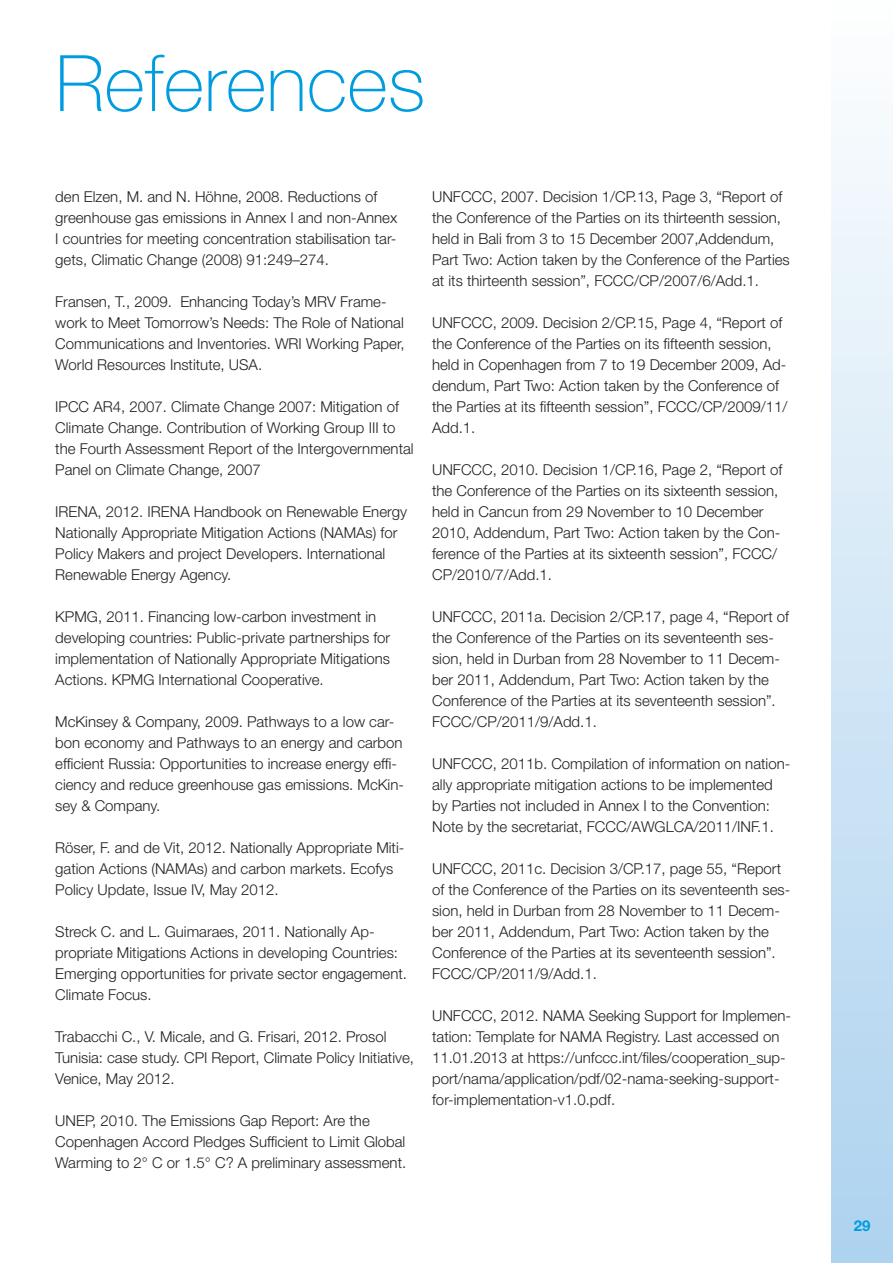
<style>
.page{position:relative;width:893px;height:1263px;background:#fff}
.page>*{position:absolute;margin:0;border:0;box-sizing:border-box;transform-origin:0 0}
.Head_1{font:100 78px "Helvetica Neue LT Std";color:#009cdf}
.Body{font:300 15px/21px "Helvetica Neue LT Std";color:#231f20}
.t1{font:700 15px "Helvetica Neue LT Std";color:#009cdf}
</style>
<div class="page">
<div style="left:831px;top:0;width:62px;height:1263px;background:linear-gradient(to bottom,#fdfefe,#add2ef)"></div>
<p class="Head_1" style="left:55px;top:39px;width:372px">References</p>
<p class="Body" style="left:55px;top:186px;width:343px">den Elzen, M. and N. Höhne, 2008. Reductions of greenhouse gas emissions in Annex I and non-Annex I countries for meeting concentration stabilisation tar&shy;gets, Climatic Change (2008) 91:249–274.</p>
<p class="Body" style="left:55px;top:291px;width:351px">Fransen, T., 2009. Enhancing Today’s MRV Frame&shy;work to Meet Tomorrow’s Needs: The Role of National Communications and Inventories. WRI Working Paper, World Resources Institute, USA.</p>
<p class="Body" style="left:55px;top:396px;width:360px">IPCC AR4, 2007. Climate Change 2007: Mitigation of Climate Change. Contribution of Working Group III to the Fourth Assessment Report of the Intergovernmental Panel on Climate Change, 2007</p>
<p class="Body" style="left:55px;top:501px;width:353px">IRENA, 2012. IRENA Handbook on Renewable Energy Nationally Appropriate Mitigation Actions (NAMAs) for Policy Makers and project Developers. International Renewable Energy Agency.</p>
<p class="Body" style="left:55px;top:606px;width:337px">KPMG, 2011. Financing low-carbon investment in developing countries: Public-private partnerships for implementation of Nationally Appropriate Mitigations Actions. KPMG International Cooperative.</p>
<p class="Body" style="left:55px;top:711px;width:350px">McKinsey &amp; Company, 2009. Pathways to a low car&shy;bon economy and Pathways to an energy and carbon efficient Russia: Opportunities to increase energy effi&shy;ciency and reduce greenhouse gas emissions. McKin&shy;sey &amp; Company.</p>
<p class="Body" style="left:55px;top:837px;width:351px">Röser, F. and de Vit, 2012. Nationally Appropriate Miti&shy;gation Actions (NAMAs) and carbon markets. Ecofys<br>Policy Update, Issue IV, May 2012.</p>
<p class="Body" style="left:55px;top:921px;width:353px">Streck C. and L. Guimaraes, 2011. Nationally Ap&shy;propriate Mitigations Actions in developing Countries:<br>Emerging opportunities for private sector engagement.<br>Climate Focus.</p>
<p class="Body" style="left:55px;top:1026px;width:360px">Trabacchi C., V. Micale, and G. Frisari, 2012. Prosol<br>Tunisia: case study. CPI Report, Climate Policy Initiative,<br>Venice, May 2012.</p>
<p class="Body" style="left:55px;top:1110px;width:352px">UNEP, 2010. The Emissions Gap Report: Are the<br>Copenhagen Accord Pledges Sufficient to Limit Global<br>Warming to 2° C or 1.5° C? A preliminary assessment.</p>
<p class="Body" style="left:432px;top:186px;width:359px">UNFCCC, 2007. Decision 1/CP.13, Page 3, “Report of the Conference of the Parties on its thirteenth session, held in Bali from 3 to 15 December 2007,Addendum, Part Two: Action taken by the Conference of the Parties at its thirteenth session”, FCCC/CP/2007/6/Add.1.</p>
<p class="Body" style="left:432px;top:312px;width:357px">UNFCCC, 2009. Decision 2/CP.15, Page 4, “Report of the Conference of the Parties on its fifteenth session, held in Copenhagen from 7 to 19 December 2009, Ad&shy;dendum, Part Two: Action taken by the Conference of the Parties at its fifteenth session”, FCCC/CP/2009/11/ Add.1.</p>
<p class="Body" style="left:432px;top:459px;width:352px">UNFCCC, 2010. Decision 1/CP.16, Page 2, “Report of the Conference of the Parties on its sixteenth session, held in Cancun from 29 November to 10 December 2010, Addendum, Part Two: Action taken by the Con&shy;ference of the Parties at its sixteenth session”, FCCC/ CP/2010/7/Add.1.</p>
<p class="Body" style="left:432px;top:606px;width:359px">UNFCCC, 2011a. Decision 2/CP.17, page 4, “Report of the Conference of the Parties on its seventeenth ses&shy;sion, held in Durban from 28 November to 11 Decem&shy;ber 2011, Addendum, Part Two: Action taken by the Conference of the Parties at its seventeenth session”.<br>FCCC/CP/2011/9/Add.1.</p>
<p class="Body" style="left:432px;top:753px;width:360px">UNFCCC, 2011b. Compilation of information on nation&shy;ally appropriate mitigation actions to be implemented by Parties not included in Annex I to the Convention:<br>Note by the secretariat, FCCC/AWGLCA/2011/INF.1.</p>
<p class="Body" style="left:432px;top:858px;width:360px">UNFCCC, 2011c. Decision 3/CP.17, page 55, “Report of the Conference of the Parties on its seventeenth ses&shy;sion, held in Durban from 28 November to 11 Decem&shy;ber 2011, Addendum, Part Two: Action taken by the Conference of the Parties at its seventeenth session”.<br>FCCC/CP/2011/9/Add.1.</p>
<p class="Body" style="left:432px;top:1005px;width:360px">UNFCCC, 2012. NAMA Seeking Support for Implemen&shy;tation: Template for NAMA Registry. Last accessed on 11.01.2013 at https://unfccc.int/files/cooperation_sup&shy;port/nama/application/pdf/02-nama-seeking-support&shy;for-implementation-v1.0.pdf.</p>
<p class="t1" style="left:854px;top:1217px;width:18px">29</p>
</div>
